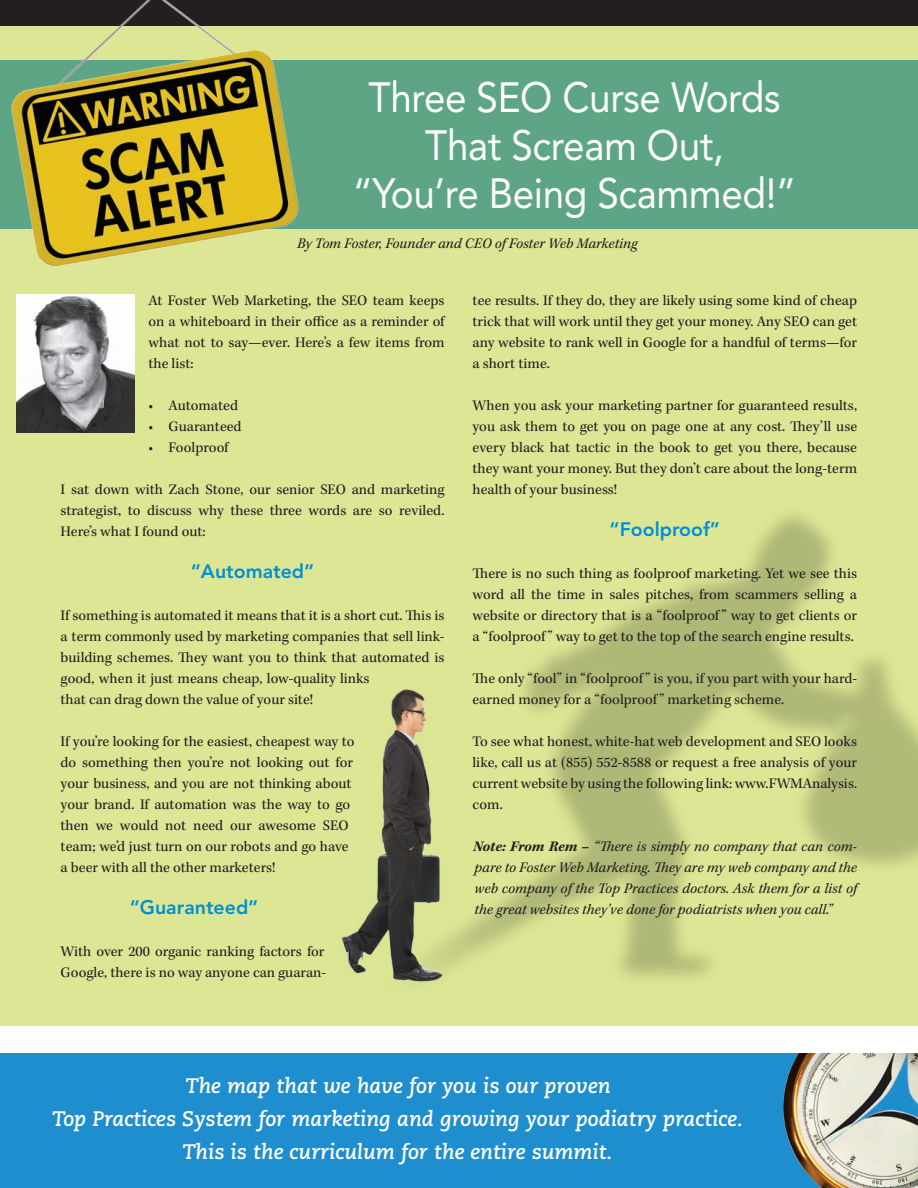
<style>
.page{position:relative;width:918px;height:1188px;background:#fff}
.page>*{position:absolute;margin:0;border:0;box-sizing:border-box;transform-origin:0 0}
.t1{font:42px/48px "Avenir LT Std";letter-spacing:-.01em;color:#fff;text-align:center;scale:.92 1}
.t2{font:italic 700 21px/33px "Caecilia LT Std";color:#fff;text-align:center}
.t3{font:800 19.5px "Avenir LT Std";color:#008fd5}
.t4{font:15px/21px "Kepler Std";color:#231f20;text-align:justify}
.t5{font:italic 15px/21px "Kepler Std";color:#231f20;text-align:justify}
.s1{font-weight:700}
</style>
<div class="page">
<div style="left:0;top:0;width:918px;height:1026px;background:#dce695"></div>
<div style="left:1px;top:60px;width:917px;height:169px;background:#5ea585"></div>
<div style="left:0;top:0;width:918px;height:26px;background:#231f20"></div>
<img style="left:16px;top:295px;width:119px;height:137px">
<img style="left:0;top:0;width:299px;height:266px">
<img style="left:341px;top:515px;width:577px;height:467px">
<div style="left:0;top:1053px;width:918px;height:135px;background:#1e8ece"></div>
<img style="left:784px;top:1053px;width:134px;height:135px">
<h1 class="t1" style="left:353px;top:74px;width:483px">Three SEO Curse Words<br>That Scream Out,<br>“You’re Being Scammed!”</h1>
<p class="t5" style="left:297px;top:233px;width:342px">By Tom Foster, Founder and CEO of Foster Web Marketing</p>
<p class="t4" style="left:148px;top:290px;width:298px">At Foster Web Marketing, the SEO team keeps on a whiteboard in their office as a reminder of what not to say—ever. Here’s a few items from the list:</p>
<p class="t4" style="left:148px;top:395px;width:91px">• Automated</p>
<p class="t4" style="left:148px;top:416px;width:95px">• Guaranteed</p>
<p class="t4" style="left:148px;top:437px;width:81px">• Foolproof</p>
<p class="t4" style="left:61px;top:479px;width:385px">I sat down with Zach Stone, our senior SEO and marketing strategist, to discuss why these three words are so reviled.<br>Here’s what I found out:</p>
<h3 class="t3" style="left:191px;top:559px;width:125px">“Automated”</h3>
<p class="t4" style="left:61px;top:605px;width:386px;text-align:left">If something is automated it means that it is a short cut. This is a term commonly used by marketing companies that sell link&shy;building schemes. They want you to think that automated is good, when it just means cheap, low-quality links<br>that can drag down the value of your site!</p>
<p class="t4" style="left:61px;top:731px;width:296px;text-align:left">If you’re looking for the easiest, cheapest way to do something then you’re not looking out for your business, and you are not thinking about your brand. If automation was the way to go then we would not need our awesome SEO team; we’d just turn on our robots and go have a beer with all the other marketers!</p>
<h3 class="t3" style="left:130px;top:895px;width:130px">“Guaranteed”</h3>
<p class="t4" style="left:61px;top:941px;width:267px">With over 200 organic ranking factors for<br>Google, there is no way anyone can guaran-</p>
<p class="t4" style="left:473px;top:290px;width:386px">tee results. If they do, they are likely using some kind of cheap trick that will work until they get your money. Any SEO can get any website to rank well in Google for a handful of terms—for a short time.</p>
<p class="t4" style="left:473px;top:395px;width:386px">When you ask your marketing partner for guaranteed results, you ask them to get you on page one at any cost. They’ll use every black hat tactic in the book to get you there, because they want your money. But they don’t care about the long-term health of your business!</p>
<h3 class="t3" style="left:610px;top:517px;width:112px">“Foolproof”</h3>
<p class="t4" style="left:473px;top:563px;width:386px">There is no such thing as foolproof marketing. Yet we see this word all the time in sales pitches, from scammers selling a website or directory that is a “foolproof ” way to get clients or a “foolproof ” way to get to the top of the search engine results.</p>
<p class="t4" style="left:473px;top:668px;width:386px">The only “fool” in “foolproof ” is you, if you part with your hard&shy;earned money for a “foolproof ” marketing scheme.</p>
<p class="t4" style="left:473px;top:731px;width:386px">To see what honest, white-hat web development and SEO looks like, call us at (855) 552-8588 or request a free analysis of your current website by using the following link: www.FWMAnalysis. com.</p>
<p class="t5" style="left:473px;top:836px;width:386px"><span class="s1">Note: From Rem –</span> “There is simply no company that can com&shy;pare to Foster Web Marketing. They are my web company and the web company of the Top Practices doctors. Ask them for a list of the great websites they’ve done for podiatrists when you call.”</p>
<h2 class="t2" style="left:52px;top:1070px;width:692px">The map that we have for you is our proven<br>Top Practices System for marketing and growing your podiatry practice.<br>This is the curriculum for the entire summit.</h2>
</div>
